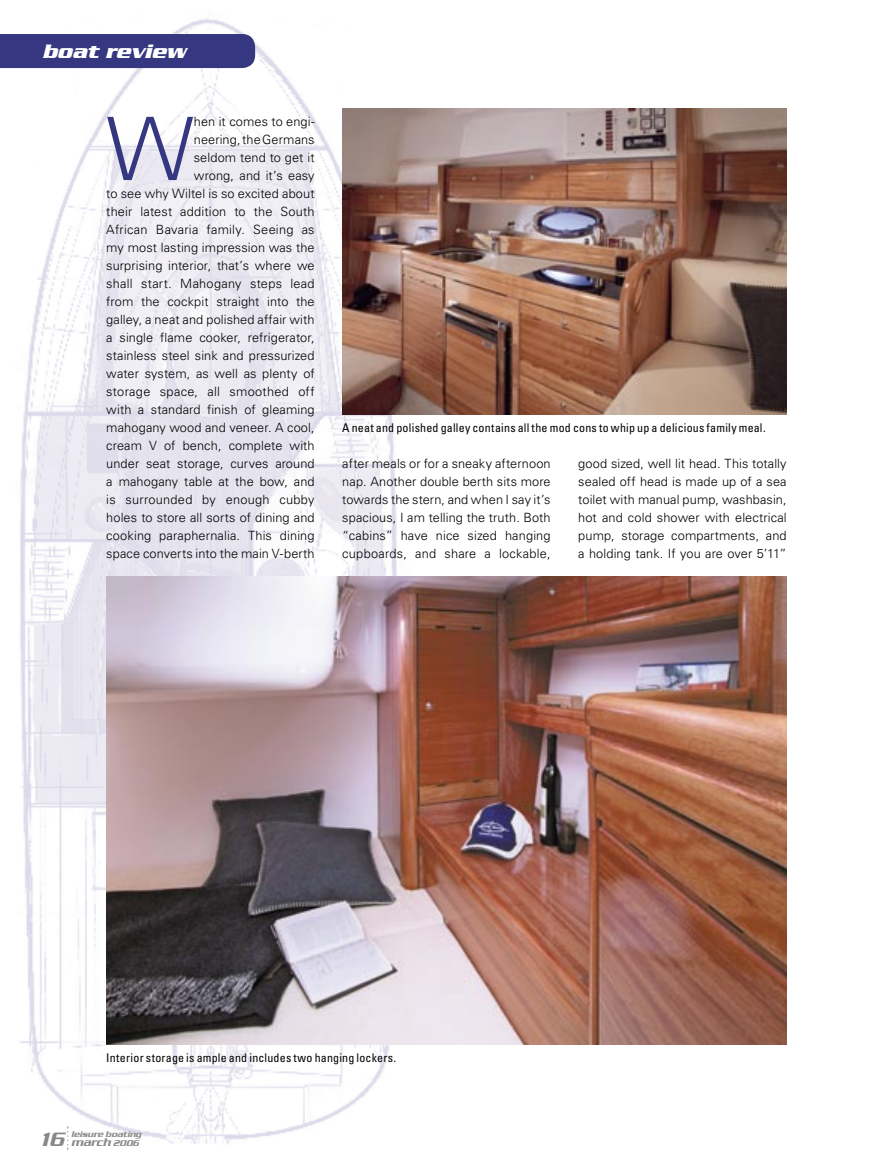
<style>
.page{position:relative;width:893px;height:1174px;background:#fff}
.page>*{position:absolute;margin:0;border:0;box-sizing:border-box;transform-origin:0 0}
.First_para{font:300 87.6px "Univers";color:#353881}
.t1{font:italic 700 21px "Serpentine";color:#fff}
.First_para-2{font:300 12.75px/18px "Univers";letter-spacing:.01em;color:#000;text-align:justify}
.t2{font:condensed 12px "Univers";letter-spacing:.02em;color:#000}
.t3{font:italic 500 12px "Serpentine";color:#888}
.t4{font:italic 500 9px "Serpentine";color:#888}
.s1{font-size:21px}
.s2{font-size:9px}
</style>
<div class="page">
<img style="left:15px;top:18px;width:417px;height:1126px">
<img style="left:106px;top:576px;width:681px;height:468px">
<img style="left:342px;top:108px;width:445px;height:306px">
<svg style="left:67px;top:1127px;width:2px;height:23px"></svg>
<div style="left:0;top:34px;width:255px;height:34px;background:#353881"></div>
<h2 class="t1" style="left:43px;top:39px;width:145px">boat review</h2>
<p class="First_para" style="left:106px;top:96px;width:89px">W</p>
<p class="First_para-2" style="left:106px;top:112px;width:210px;text-align:right">hen it comes to engi-<br>neering, the Germans<br>seldom tend to get it<br>wrong, and it’s easy<br>to see why Wiltel is so excited about their latest addition to the South<br>African Bavaria family. Seeing as my most lasting impression was the surprising interior, that’s where we shall start. Mahogany steps lead from the cockpit straight into the galley, a neat and polished affair with a single flame cooker, refrigerator, stainless steel sink and pressurized water system, as well as plenty of storage space, all smoothed off with a standard finish of gleaming mahogany wood and veneer. A cool, cream V of bench, complete with under seat storage, curves around a mahogany table at the bow, and is surrounded by enough cubby holes to store all sorts of dining and cooking paraphernalia. This dining space converts into the main V-berth</p>
<p class="t2" style="left:342px;top:420px;width:425px">A neat and polished galley contains all the mod cons to whip up a delicious family meal.</p>
<p class="First_para-2" style="left:342px;top:454px;width:210px">after meals or for a sneaky afternoon nap. Another double berth sits more towards the stern, and when I say it’s spacious, I am telling the truth. Both “cabins” have nice sized hanging cupboards, and share a lockable,</p>
<p class="First_para-2" style="left:578px;top:454px;width:210px">good sized, well lit head. This totally sealed off head is made up of a sea toilet with manual pump, washbasin, hot and cold shower with electrical pump, storage compartments, and a holding tank. If you are over 5’11”</p>
<p class="t2" style="left:106px;top:1050px;width:291px">Interior storage is ample and includes two hanging lockers.</p>
<p class="t4" style="left:71px;top:1129px;width:71px">leisure boating</p>
<p class="t3" style="left:40px;top:1135px;width:100px"><span class="s1">16</span> march <span class="s2">2006</span></p>
</div>
